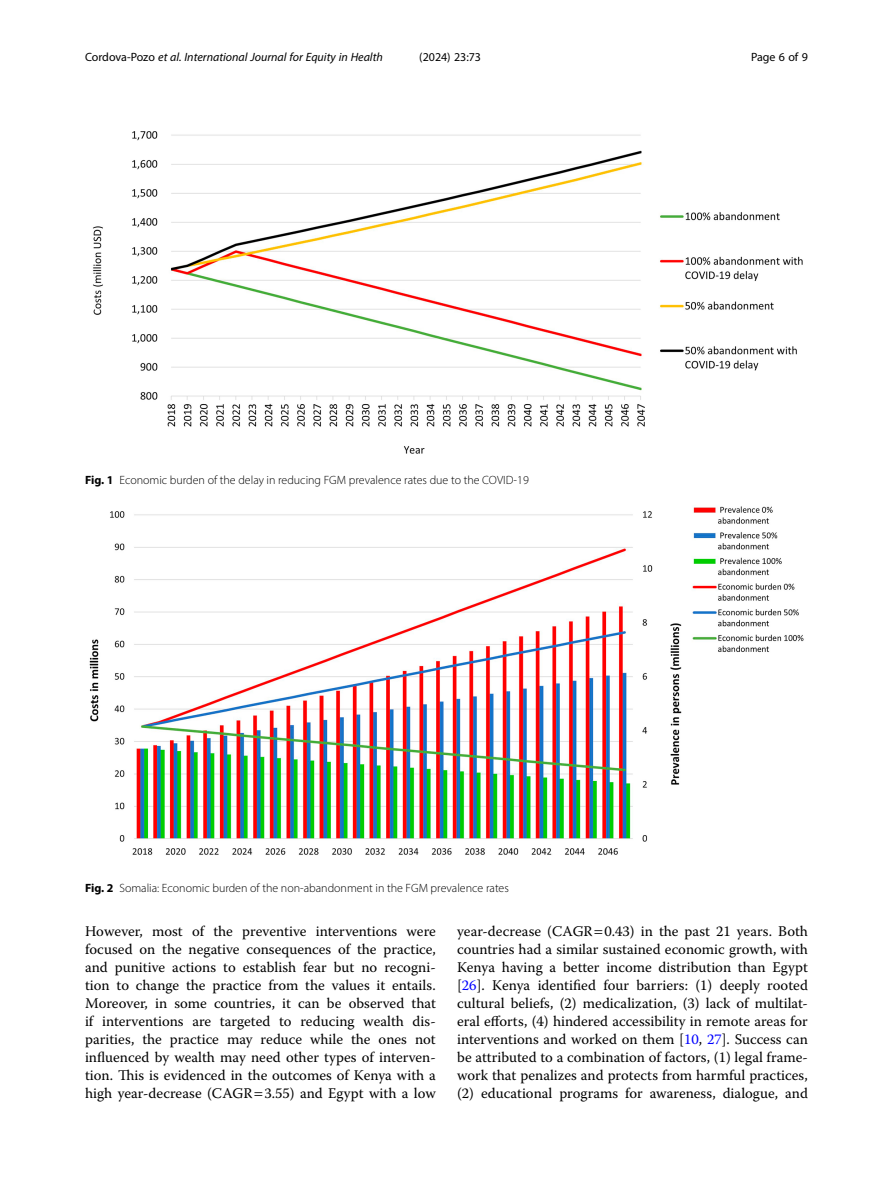
<style>
.page{position:relative;width:893px;height:1191px;background:#fff}
.page>*{position:absolute;margin:0;border:0;box-sizing:border-box;transform-origin:0 0}
.Body_Text_Indent{font:14.7px/18px "Warnock Pro";color:#000;text-align:justify}
.Figure_Caption{font:300 12px "Myriad Pro";color:#000}
.t1{font:italic 12px "Myriad Pro";color:#000}
.t2{font:12px "Myriad Pro";color:#000}
.s1{font-style:normal}
.s2{font-weight:700}
.s3{color:#00f}
</style>
<div class="page">
<img style="left:89px;top:506px;width:715px;height:349px">
<img style="left:93px;top:131px;width:710px;height:323px">
<p class="t1" style="left:85px;top:50px;width:299px"><span class="s1">Cordova-Pozo</span> et al. International Journal for Equity in Health</p>
<p class="t2" style="left:419px;top:50px;width:63px">(2024) 23:73</p>
<p class="t2" style="left:751px;top:50px;width:58px">Page 6 of 9</p>
<p class="Figure_Caption" style="left:85px;top:472px;width:445px"><span class="s2">Fig. 1</span> Economic burden of the delay in reducing FGM prevalence rates due to the COVID-19</p>
<p class="Figure_Caption" style="left:85px;top:880px;width:425px"><span class="s2">Fig. 2</span> Somalia: Economic burden of the non-abandonment in the FGM prevalence rates</p>
<p class="Body_Text_Indent" style="left:85px;top:922px;width:352px">However, most of the preventive interventions were focused on the negative consequences of the practice, and punitive actions to establish fear but no recogni&shy;tion to change the practice from the values it entails.<br>Moreover, in some countries, it can be observed that if interventions are targeted to reducing wealth dis&shy;parities, the practice may reduce while the ones not influenced by wealth may need other types of interven&shy;tion. This is evidenced in the outcomes of Kenya with a high year-decrease (CAGR 3.55) and Egypt with a low</p>
<p class="Body_Text_Indent" style="left:457px;top:922px;width:352px">year-decrease (CAGR 0.43) in the past 21 years. Both countries had a similar sustained economic growth, with Kenya having a better income distribution than Egypt [<span class="s3">26</span>]. Kenya identified four barriers: (1) deeply rooted cultural beliefs, (2) medicalization, (3) lack of multilat&shy;eral efforts, (4) hindered accessibility in remote areas for interventions and worked on them [<span class="s3">10</span>, <span class="s3">27</span>]. Success can be attributed to a combination of factors, (1) legal frame&shy;work that penalizes and protects from harmful practices, (2) educational programs for awareness, dialogue, and</p>
</div>
